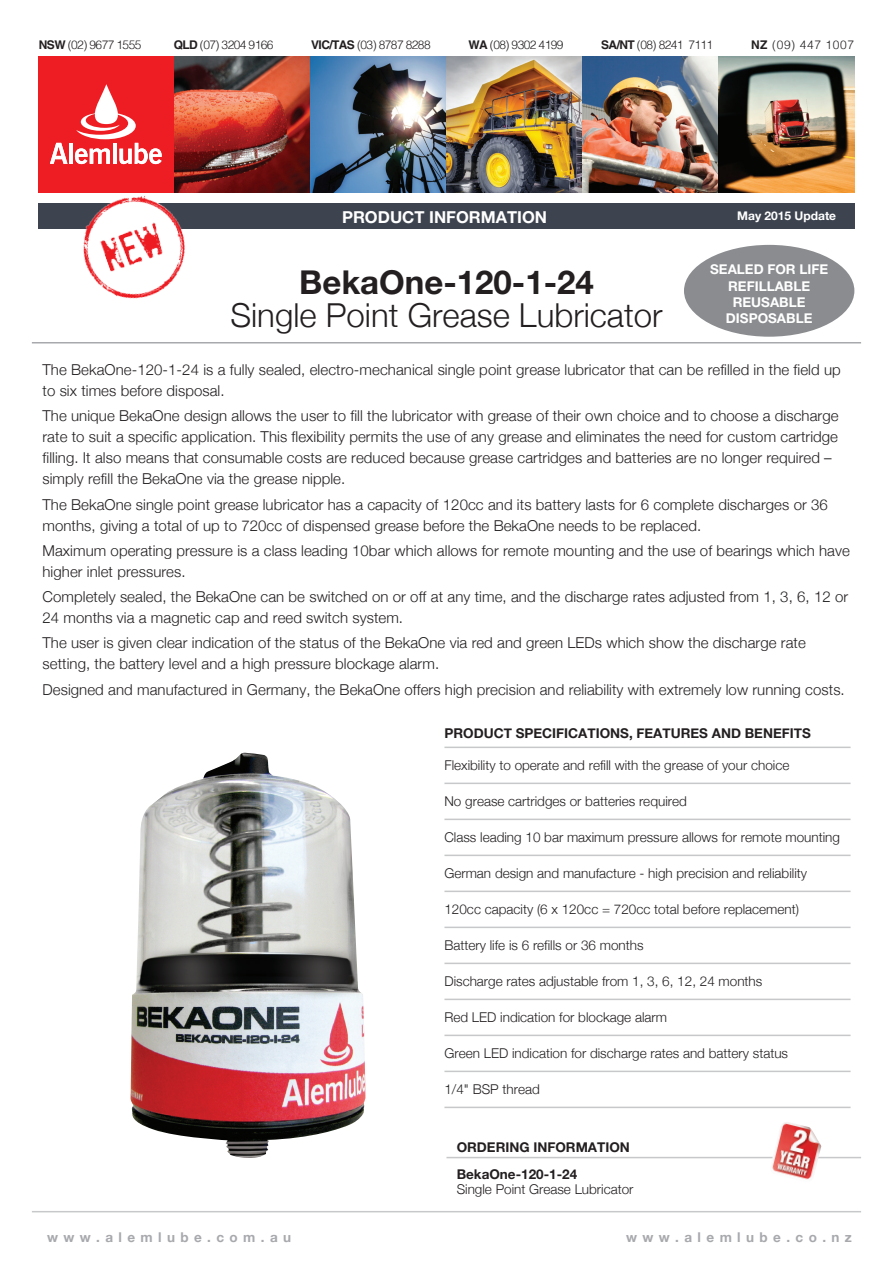
<style>
.page{position:relative;width:893px;height:1263px;background:#fff}
.page>*{position:absolute;margin:0;border:0;box-sizing:border-box;transform-origin:0 0}
.t1{font:300 33px "Helvetica Neue";color:#231f20}
.t2{font:700 33px "Helvetica Neue CE";color:#231f20}
.t3{font:700 16.5px "Helvetica Neue CE";color:#fff}
.t4{font:300 15px/21px "Helvetica Neue";letter-spacing:.005em;color:#231f20}
.t5{font:300 13.5px "Helvetica Neue";color:#231f20}
.t6{font:700 13.5px "Helvetica Neue";color:#231f20}
.t7{font:700 13.5px/16.2px "Helvetica Neue CE";color:#fff;text-align:center}
.t8{font:700 13.5px "Helvetica Neue";letter-spacing:.4em;color:#a8a9ad}
.t9{font:700 13.5px/27px "Helvetica Neue CE";color:#231f20}
.t10{font:300 12px "Helvetica";letter-spacing:-.05em;color:#231f20}
.t11{font:300 12px "Helvetica";letter-spacing:.05em;color:#231f20}
.t12{font:700 12px "Helvetica Neue CE";color:#fff}
.s1{font-weight:700}
</style>
<div class="page">
<img style="left:130px;top:753px;width:236px;height:405px">
<hr style="left:32px;top:342px;width:829px;height:1px;background:#a8a9ad">
<hr style="left:32px;top:1211px;width:829px;height:1px;background:#c7c8ca">
<hr style="left:446px;top:1157px;width:415px;height:1px;background:#c7c8ca">
<div style="left:39px;top:203px;width:816px;height:26px;background:#3e444f"></div>
<hr style="left:444px;top:747px;width:407px;height:1px;background:#c7c8ca">
<hr style="left:444px;top:783px;width:407px;height:1px;background:#c7c8ca">
<hr style="left:444px;top:819px;width:407px;height:1px;background:#c7c8ca">
<hr style="left:444px;top:855px;width:407px;height:1px;background:#c7c8ca">
<hr style="left:444px;top:891px;width:407px;height:1px;background:#c7c8ca">
<hr style="left:444px;top:927px;width:407px;height:1px;background:#c7c8ca">
<hr style="left:444px;top:963px;width:407px;height:1px;background:#c7c8ca">
<hr style="left:444px;top:999px;width:407px;height:1px;background:#c7c8ca">
<hr style="left:444px;top:1035px;width:407px;height:1px;background:#c7c8ca">
<hr style="left:444px;top:1071px;width:407px;height:1px;background:#c7c8ca">
<hr style="left:444px;top:1107px;width:407px;height:1px;background:#c7c8ca">
<div style="left:38px;top:56px;width:136px;height:137px;background:#ee1d23"></div>
<svg style="left:50px;top:143px;width:17px;height:21px"></svg>
<hr style="left:69px;top:143px;width:4px;height:21px;background:#fff">
<svg style="left:75px;top:84px;width:87px;height:80px"></svg>
<img style="left:174px;top:56px;width:136px;height:137px">
<img style="left:310px;top:56px;width:136px;height:137px">
<img style="left:446px;top:56px;width:137px;height:137px">
<img style="left:583px;top:56px;width:136px;height:137px">
<img style="left:719px;top:56px;width:136px;height:137px">
<img style="left:770px;top:1122px;width:51px;height:58px">
<img style="left:83px;top:177px;width:120px;height:122px">
<div style="left:684px;top:245px;width:170px;height:92px;background:#8a8c8f;border-radius:50%"></div>
<p class="t10" style="left:39px;top:38px;width:104px"><span class="s1">NSW</span> (02) 9677 1555</p>
<p class="t10" style="left:174px;top:38px;width:101px"><span class="s1">QLD</span> (07) 3204 9166</p>
<p class="t10" style="left:311px;top:38px;width:121px"><span class="s1">VIC/TAS</span> (03) 8787 8288</p>
<p class="t10" style="left:468px;top:38px;width:97px"><span class="s1">WA</span> (08) 9302 4199</p>
<p class="t10" style="left:601px;top:38px;width:114px"><span class="s1">SA/NT</span> (08) 8241 7111</p>
<p class="t11" style="left:751px;top:38px;width:105px"><span class="s1">NZ</span> (09) 447 1007</p>
<p class="t3" style="left:342px;top:207px;width:207px">PRODUCT INFORMATION</p>
<h1 class="t2" style="left:299px;top:261px;width:296px">BekaOne-120-1-24</h1>
<h1 class="t1" style="left:230px;top:295px;width:434px">Single Point Grease Lubricator</h1>
<p class="t12" style="left:737px;top:208px;width:100px">May 2015 Update</p>
<p class="t7" style="left:710px;top:262px;width:120px">SEALED FOR LIFE<br>REFILLABLE<br>REUSABLE<br>DISPOSABLE</p>
<p class="t4" style="left:43px;top:359px;width:800px">The BekaOne-120-1-24 is a fully sealed, electro-mechanical single point grease lubricator that can be refilled in the field up to six times before disposal.</p>
<p class="t4" style="left:43px;top:405px;width:797px">The unique BekaOne design allows the user to fill the lubricator with grease of their own choice and to choose a discharge rate to suit a specific application. This flexibility permits the use of any grease and eliminates the need for custom cartridge filling. It also means that consumable costs are reduced because grease cartridges and batteries are no longer required – simply refill the BekaOne via the grease nipple.</p>
<p class="t4" style="left:43px;top:493px;width:787px">The BekaOne single point grease lubricator has a capacity of 120cc and its battery lasts for 6 complete discharges or 36 months, giving a total of up to 720cc of dispensed grease before the BekaOne needs to be replaced.</p>
<p class="t4" style="left:43px;top:540px;width:809px">Maximum operating pressure is a class leading 10bar which allows for remote mounting and the use of bearings which have higher inlet pressures.</p>
<p class="t4" style="left:43px;top:586px;width:807px">Completely sealed, the BekaOne can be switched on or off at any time, and the discharge rates adjusted from 1, 3, 6, 12 or<br>24 months via a magnetic cap and reed switch system.</p>
<p class="t4" style="left:43px;top:632px;width:765px">The user is given clear indication of the status of the BekaOne via red and green LEDs which show the discharge rate setting, the battery level and a high pressure blockage alarm.</p>
<p class="t4" style="left:43px;top:678px;width:804px">Designed and manufactured in Germany, the BekaOne offers high precision and reliability with extremely low running costs.</p>
<p class="t6" style="left:444px;top:725px;width:368px">PRODUCT SPECIFICATIONS, FEATURES AND BENEFITS</p>
<p class="t5" style="left:444px;top:756px;width:346px">Flexibility to operate and refill with the grease of your choice</p>
<p class="t5" style="left:444px;top:792px;width:244px">No grease cartridges or batteries required</p>
<p class="t5" style="left:444px;top:828px;width:397px">Class leading 10 bar maximum pressure allows for remote mounting</p>
<p class="t5" style="left:444px;top:864px;width:364px">German design and manufacture - high precision and reliability</p>
<p class="t5" style="left:444px;top:900px;width:356px">120cc capacity (6 x 120cc = 720cc total before replacement)</p>
<p class="t5" style="left:444px;top:936px;width:201px">Battery life is 6 refills or 36 months</p>
<p class="t5" style="left:444px;top:972px;width:319px">Discharge rates adjustable from 1, 3, 6, 12, 24 months</p>
<p class="t5" style="left:444px;top:1008px;width:224px">Red LED indication for blockage alarm</p>
<p class="t5" style="left:444px;top:1044px;width:345px">Green LED indication for discharge rates and battery status</p>
<p class="t5" style="left:444px;top:1080px;width:97px">1/4" BSP thread</p>
<p class="t9" style="left:457px;top:1134px;width:175px">ORDERING INFORMATION<br>BekaOne-120-1-24</p>
<p class="t5" style="left:457px;top:1181px;width:178px">Single Point Grease Lubricator</p>
<p class="t8" style="left:47px;top:1228px;width:246px">www.alemlube.com.au</p>
<p class="t8" style="left:626px;top:1228px;width:227px">www.alemlube.co.nz</p>
</div>
